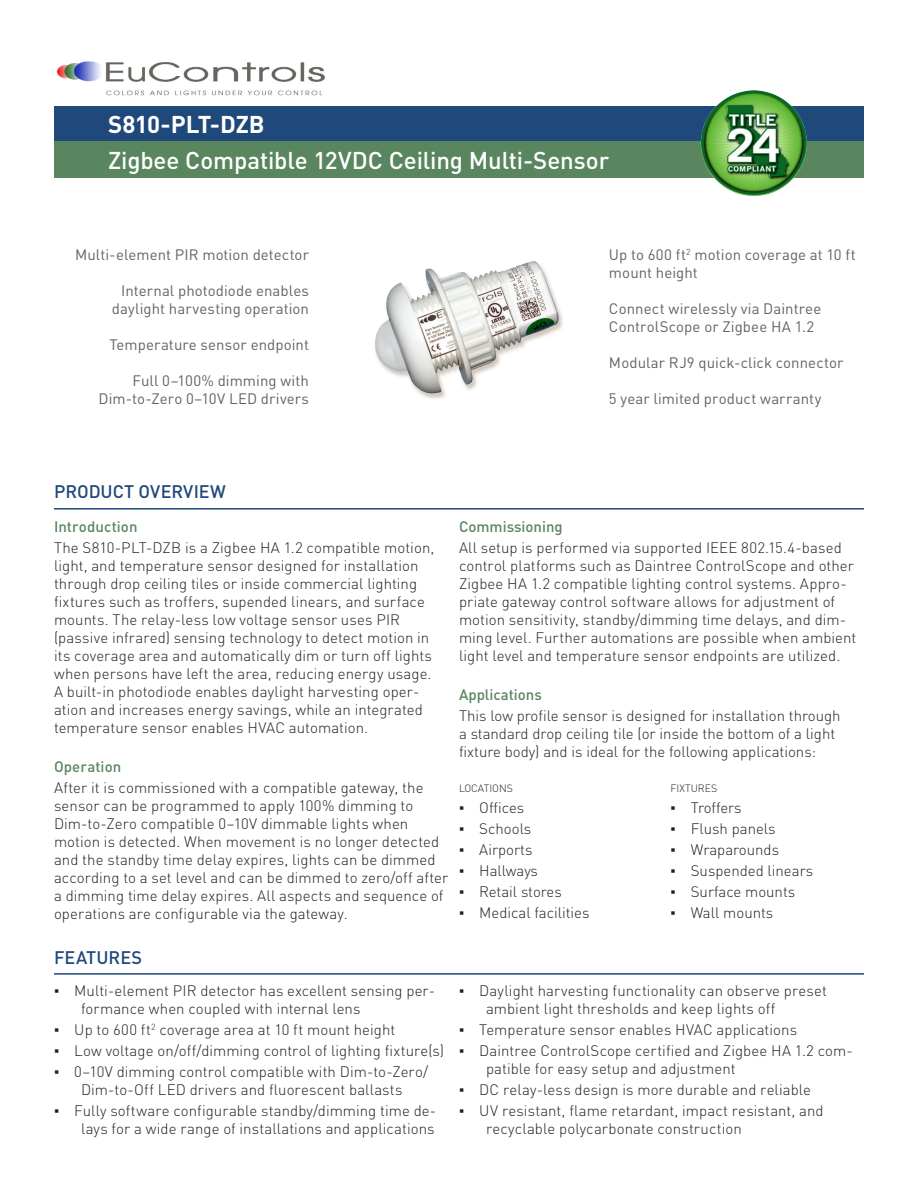
<style>
.page{position:relative;width:918px;height:1188px;background:#fff}
.page>*{position:absolute;margin:0;border:0;box-sizing:border-box;transform-origin:0 0}
.t1{font:500 24px "DIN Pro";letter-spacing:-.005em;color:#fff}
.t2{font:700 24px "DIN Pro";letter-spacing:-.005em;color:#fff}
.t3{font:500 18px "DIN Pro";color:#1f487b}
.t4{font:300 15px/18px "DIN Pro";letter-spacing:.005em;color:#231f20}
.t5{font:15px/18px "DIN Pro";letter-spacing:.005em;color:#636366}
.t6{font:500 15px "DIN Pro";color:#59865e}
.t7{font:300 10.5px "DIN Pro";color:#231f20}
.s1{font-family:"Arial";font-weight:900}
</style>
<div class="page">
<div style="left:54px;top:106px;width:810px;height:36px;background:#1f487b"></div>
<div style="left:54px;top:142px;width:810px;height:36px;background:#59865e"></div>
<hr style="left:54px;top:508px;width:810px;height:2px;background:#1f487b">
<hr style="left:54px;top:973px;width:810px;height:2px;background:#1f487b">
<img style="left:56px;top:61px;width:269px;height:35px">
<img style="left:697px;top:90px;width:113px;height:106px">
<img style="left:375px;top:261px;width:188px;height:138px">
<p class="t2" style="left:108px;top:104px;width:158px">S810-PLT-DZB</p>
<p class="t1" style="left:108px;top:141px;width:503px">Zigbee Compatible 12VDC Ceiling Multi-Sensor</p>
<p class="t5" style="left:75px;top:244px;width:235px">Multi-element PIR motion detector</p>
<p class="t5" style="left:121px;top:280px;width:189px">Internal photodiode enables</p>
<p class="t5" style="left:112px;top:298px;width:199px">daylight harvesting operation</p>
<p class="t5" style="left:109px;top:334px;width:201px">Temperature sensor endpoint</p>
<p class="t5" style="left:132px;top:370px;width:178px">Full 0–100% dimming with</p>
<p class="t5" style="left:98px;top:388px;width:212px">Dim-to-Zero 0–10V LED drivers</p>
<p class="t5" style="left:609px;top:244px;width:248px">Up to 600 ft<sup>2</sup> motion coverage at 10 ft mount height</p>
<p class="t5" style="left:609px;top:298px;width:214px">Connect wirelessly via Daintree<br>ControlScope or Zigbee HA 1.2</p>
<p class="t5" style="left:609px;top:352px;width:236px">Modular RJ9 quick-click connector</p>
<p class="t5" style="left:609px;top:388px;width:214px">5 year limited product warranty</p>
<p class="t3" style="left:54px;top:477px;width:174px">PRODUCT OVERVIEW</p>
<p class="t6" style="left:54px;top:514px;width:85px">Introduction</p>
<p class="t4" style="left:54px;top:537px;width:382px">The S810-PLT-DZB is a Zigbee HA 1.2 compatible motion, light, and temperature sensor designed for installation through drop ceiling tiles or inside commercial lighting fixtures such as troffers, supended linears, and surface mounts. The relay-less low voltage sensor uses PIR (passive infrared) sensing technology to detect motion in its coverage area and automatically dim or turn off lights when persons have left the area, reducing energy usage.<br>A built-in photodiode enables daylight harvesting oper&shy;ation and increases energy savings, while an integrated temperature sensor enables HVAC automation.</p>
<p class="t6" style="left:54px;top:754px;width:69px">Operation</p>
<p class="t4" style="left:54px;top:777px;width:396px">After it is commissioned with a compatible gateway, the sensor can be programmed to apply 100% dimming to Dim-to-Zero compatible 0–10V dimmable lights when motion is detected. When movement is no longer detected and the standby time delay expires, lights can be dimmed according to a set level and can be dimmed to zero/off after a dimming time delay expires. All aspects and sequence of operations are configurable via the gateway.</p>
<p class="t6" style="left:459px;top:514px;width:105px">Commissioning</p>
<p class="t4" style="left:459px;top:537px;width:399px">All setup is performed via supported IEEE 802.15.4-based control platforms such as Daintree ControlScope and other Zigbee HA 1.2 compatible lighting control systems. Appro&shy;priate gateway control software allows for adjustment of motion sensitivity, standby/dimming time delays, and dim&shy;ming level. Further automations are possible when ambient light level and temperature sensor endpoints are utilized.</p>
<p class="t6" style="left:459px;top:682px;width:84px">Applications</p>
<p class="t4" style="left:459px;top:705px;width:383px">This low profile sensor is designed for installation through a standard drop ceiling tile (or inside the bottom of a light fixture body) and is ideal for the following applications:</p>
<p class="t7" style="left:459px;top:780px;width:55px">LOCATIONS</p>
<p class="t4" style="left:459px;top:797px;width:67px"><span class="s1">▪</span> Offices</p>
<p class="t4" style="left:459px;top:818px;width:74px"><span class="s1">▪</span> Schools</p>
<p class="t4" style="left:459px;top:839px;width:75px"><span class="s1">▪</span> Airports</p>
<p class="t4" style="left:459px;top:860px;width:81px"><span class="s1">▪</span> Hallways</p>
<p class="t4" style="left:459px;top:881px;width:104px"><span class="s1">▪</span> Retail stores</p>
<p class="t4" style="left:459px;top:902px;width:132px"><span class="s1">▪</span> Medical facilities</p>
<p class="t7" style="left:670px;top:780px;width:48px">FIXTURES</p>
<p class="t4" style="left:670px;top:797px;width:73px"><span class="s1">▪</span> Troffers</p>
<p class="t4" style="left:670px;top:818px;width:107px"><span class="s1">▪</span> Flush panels</p>
<p class="t4" style="left:670px;top:839px;width:110px"><span class="s1">▪</span> Wraparounds</p>
<p class="t4" style="left:670px;top:860px;width:144px"><span class="s1">▪</span> Suspended linears</p>
<p class="t4" style="left:670px;top:881px;width:126px"><span class="s1">▪</span> Surface mounts</p>
<p class="t4" style="left:670px;top:902px;width:104px"><span class="s1">▪</span> Wall mounts</p>
<p class="t3" style="left:54px;top:943px;width:90px">FEATURES</p>
<p class="t4" style="left:81px;top:980px;width:356px;text-indent:-27px"><span class="s1">▪</span> Multi-element PIR detector has excellent sensing per&shy;formance when coupled with internal lens</p>
<p class="t4" style="left:54px;top:1019px;width:343px"><span class="s1">▪</span> Up to 600 ft<sup>2</sup> coverage area at 10 ft mount height</p>
<p class="t4" style="left:54px;top:1040px;width:392px"><span class="s1">▪</span> Low voltage on/off/dimming control of lighting fixture(s)</p>
<p class="t4" style="left:54px;top:1061px;width:376px;text-align:center"><span class="s1">▪</span> 0–10V dimming control compatible with Dim-to-Zero/<br>Dim-to-Off LED drivers and fluorescent ballasts</p>
<p class="t4" style="left:54px;top:1100px;width:384px;text-align:right"><span class="s1">▪</span> Fully software configurable standby/dimming time de&shy;lays for a wide range of installations and applications</p>
<p class="t4" style="left:486px;top:980px;width:342px;text-indent:-27px"><span class="s1">▪</span> Daylight harvesting functionality can observe preset ambient light thresholds and keep lights off</p>
<p class="t4" style="left:459px;top:1019px;width:340px"><span class="s1">▪</span> Temperature sensor enables HVAC applications</p>
<p class="t4" style="left:486px;top:1040px;width:368px;text-indent:-27px"><span class="s1">▪</span> Daintree ControlScope certified and Zigbee HA 1.2 com&shy;patible for easy setup and adjustment</p>
<p class="t4" style="left:459px;top:1079px;width:354px"><span class="s1">▪</span> DC relay-less design is more durable and reliable</p>
<p class="t4" style="left:486px;top:1100px;width:339px;text-indent:-27px"><span class="s1">▪</span> UV resistant, flame retardant, impact resistant, and recyclable polycarbonate construction</p>
</div>
